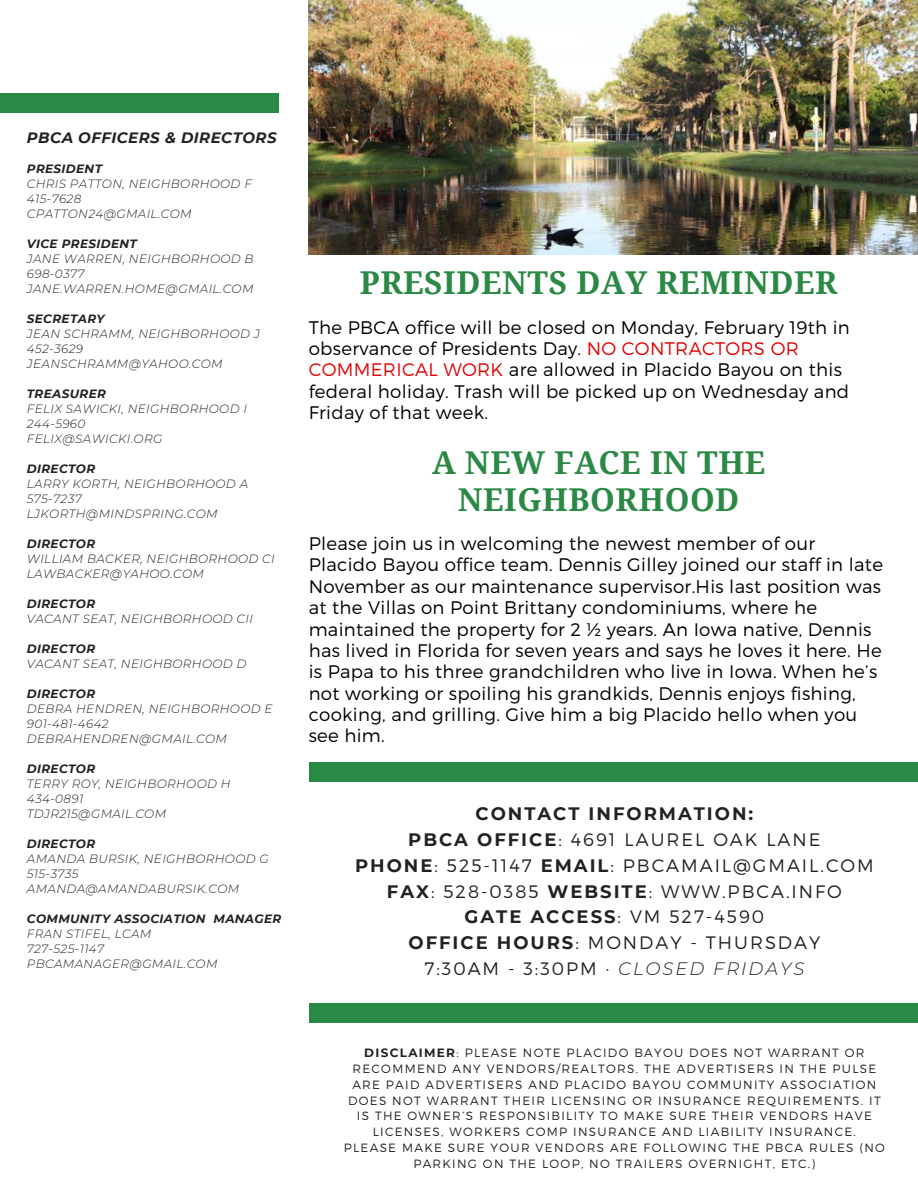
<style>
.page{position:relative;width:918px;height:1188px;background:#fff}
.page>*{position:absolute;margin:0;border:0;box-sizing:border-box;transform-origin:0 0}
.t1{font:700 31.5px/37.2px "Droid Serif";letter-spacing:.015em;color:#2a8944;text-align:center}
.t2{font:300 18.15px/21.3px "Montserrat";letter-spacing:.015em;color:#000}
.t3{font:300 18px/25.8px "Montserrat";letter-spacing:.11em;color:#222;text-align:center}
.t4{font:italic 700 15px "Montserrat";letter-spacing:.03em;color:#222}
.t5{font:italic 300 12px/15px "Montserrat";letter-spacing:.03em;color:#222}
.t6{font:300 12px/15.8px "Montserrat";letter-spacing:.11em;color:#222;text-align:center}
.t7{font:italic 700 12px "Montserrat";letter-spacing:.03em;color:#222}
.s1{color:#e10404}
.s2{font-weight:700}
.s3{font-style:italic}
</style>
<div class="page">
<div style="left:309px;top:1003px;width:609px;height:20px;background:#2a8944"></div>
<div style="left:0;top:93px;width:278px;height:20px;background:#2a8944"></div>
<div style="left:309px;top:762px;width:609px;height:20px;background:#2a8944"></div>
<img style="left:309px;top:0;width:609px;height:254px">
<p class="t4" style="left:27px;top:127px;width:251px">PBCA OFFICERS &amp; DIRECTORS</p>
<p class="t7" style="left:27px;top:160px;width:77px">PRESIDENT</p>
<p class="t5" style="left:27px;top:176px;width:227px">CHRIS PATTON, NEIGHBORHOOD F<br>415-7628<br>CPATTON24@GMAIL.COM</p>
<p class="t7" style="left:27px;top:235px;width:112px">VICE PRESIDENT</p>
<p class="t5" style="left:27px;top:251px;width:228px">JANE WARREN, NEIGHBORHOOD B<br>698-0377<br>JANE.WARREN.HOME@GMAIL.COM</p>
<p class="t7" style="left:27px;top:310px;width:79px">SECRETARY</p>
<p class="t5" style="left:27px;top:326px;width:235px">JEAN SCHRAMM, NEIGHBORHOOD J<br>452-3629<br>JEANSCHRAMM@YAHOO.COM</p>
<p class="t7" style="left:27px;top:385px;width:81px">TREASURER</p>
<p class="t5" style="left:27px;top:401px;width:222px">FELIX SAWICKI, NEIGHBORHOOD I<br>244-5960<br>FELIX@SAWICKI.ORG</p>
<p class="t7" style="left:27px;top:460px;width:70px">DIRECTOR</p>
<p class="t5" style="left:27px;top:476px;width:223px">LARRY KORTH, NEIGHBORHOOD A<br>575-7237<br>LJKORTH@MINDSPRING.COM</p>
<p class="t7" style="left:27px;top:535px;width:70px">DIRECTOR</p>
<p class="t5" style="left:27px;top:551px;width:249px">WILLIAM BACKER, NEIGHBORHOOD CI<br>LAWBACKER@YAHOO.COM</p>
<p class="t7" style="left:27px;top:595px;width:70px">DIRECTOR</p>
<p class="t5" style="left:27px;top:611px;width:228px">VACANT SEAT, NEIGHBORHOOD CII</p>
<p class="t7" style="left:27px;top:640px;width:70px">DIRECTOR</p>
<p class="t5" style="left:27px;top:656px;width:221px">VACANT SEAT, NEIGHBORHOOD D</p>
<p class="t7" style="left:27px;top:685px;width:70px">DIRECTOR</p>
<p class="t5" style="left:27px;top:701px;width:247px">DEBRA HENDREN, NEIGHBORHOOD E<br>901-481-4642<br>DEBRAHENDREN@GMAIL.COM</p>
<p class="t7" style="left:27px;top:760px;width:70px">DIRECTOR</p>
<p class="t5" style="left:27px;top:776px;width:205px">TERRY ROY, NEIGHBORHOOD H<br>434-0891<br>TDJR215@GMAIL.COM</p>
<p class="t7" style="left:27px;top:835px;width:70px">DIRECTOR</p>
<p class="t5" style="left:27px;top:851px;width:243px">AMANDA BURSIK, NEIGHBORHOOD G<br>515-3735<br>AMANDA@AMANDABURSIK.COM</p>
<p class="t7" style="left:27px;top:910px;width:256px">COMMUNITY ASSOCIATION MANAGER</p>
<p class="t5" style="left:27px;top:926px;width:192px">FRAN STIFEL, LCAM<br>727-525-1147<br>PBCAMANAGER@GMAIL.COM</p>
<h1 class="t1" style="left:360px;top:263px;width:479px">PRESIDENTS DAY REMINDER</h1>
<p class="t2" style="left:309px;top:316px;width:543px">The PBCA office will be closed on Monday, February 19th in observance of Presidents Day. <span class="s1">NO CONTRACTORS OR COMMERICAL WORK</span> are allowed in Placido Bayou on this federal holiday. Trash will be picked up on Wednesday and Friday of that week.</p>
<h1 class="t1" style="left:432px;top:443px;width:335px">A NEW FACE IN THE<br>NEIGHBORHOOD</h1>
<p class="t2" style="left:309px;top:533px;width:576px">Please join us in welcoming the newest member of our Placido Bayou office team. Dennis Gilley joined our staff in late November as our maintenance supervisor.His last position was at the Villas on Point Brittany condominiums, where he maintained the property for 2 ½ years. An Iowa native, Dennis has lived in Florida for seven years and says he loves it here. He is Papa to his three grandchildren who live in Iowa. When he’s not working or spoiling his grandkids, Dennis enjoys fishing, cooking, and grilling. Give him a big Placido hello when you see him.</p>
<p class="t3" style="left:355px;top:800px;width:520px"><span class="s2">CONTACT INFORMATION:<br>PBCA OFFICE</span>: 4691 LAUREL OAK LANE<br><span class="s2">PHONE</span>: 525-1147 <span class="s2">EMAIL</span>: PBCAMAIL@GMAIL.COM<br><span class="s2">FAX</span>: 528-0385 <span class="s2">WEBSITE</span>: WWW.PBCA.INFO<br><span class="s2">GATE ACCESS</span>: VM 527-4590<br><span class="s2">OFFICE HOURS</span>: MONDAY - THURSDAY<br>7:30AM - 3:30PM · <span class="s3">CLOSED FRIDAYS</span></p>
<p class="t6" style="left:344px;top:1045px;width:543px"><span class="s2">DISCLAIMER</span>: PLEASE NOTE PLACIDO BAYOU DOES NOT WARRANT OR RECOMMEND ANY VENDORS/REALTORS. THE ADVERTISERS IN THE PULSE ARE PAID ADVERTISERS AND PLACIDO BAYOU COMMUNITY ASSOCIATION DOES NOT WARRANT THEIR LICENSING OR INSURANCE REQUIREMENTS. IT IS THE OWNER’S RESPONSIBILITY TO MAKE SURE THEIR VENDORS HAVE LICENSES, WORKERS COMP INSURANCE AND LIABILITY INSURANCE.<br>PLEASE MAKE SURE YOUR VENDORS ARE FOLLOWING THE PBCA RULES (NO PARKING ON THE LOOP, NO TRAILERS OVERNIGHT, ETC.)</p>
</div>
